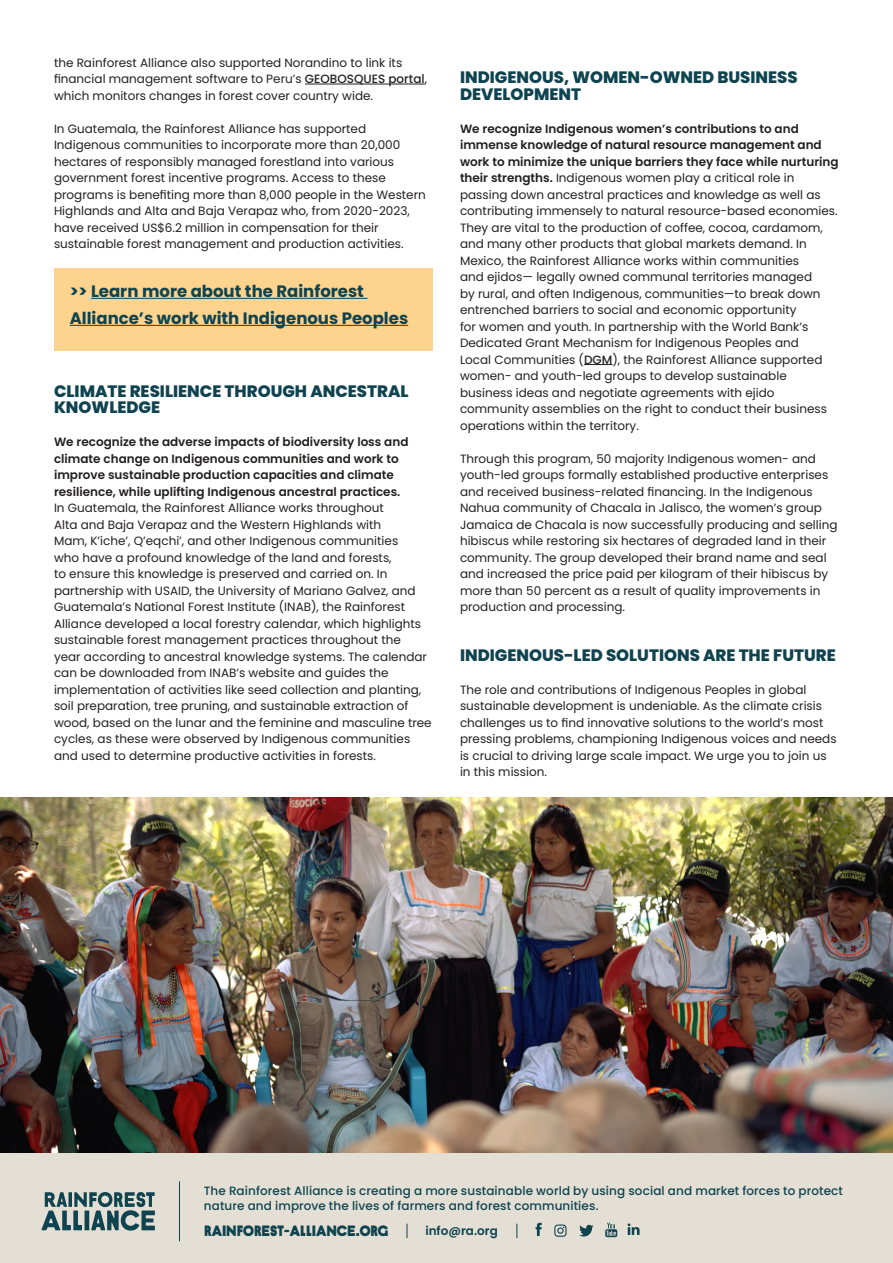
<style>
.page{position:relative;width:893px;height:1263px;background:#fff}
.page>*{position:absolute;margin:0;border:0;box-sizing:border-box;transform-origin:0 0}
.Section_Header{font:800 16.5px/16.5px "Poppins";color:#0f434f}
.t1{font:700 16.5px/27px "Poppins";color:#0f434f}
.t2{font:900 15px "Krana Alliance";color:#0f434f}
.Body_text{font:12px/16.5px "Poppins";color:#231f20}
.t3{font:500 12px/15px "Poppins";letter-spacing:.01em;color:#0f434f}
.t4{font:600 12px "Poppins";color:#0f434f}
.s1{font-weight:500}
.s2{font-weight:600}
</style>
<div class="page">
<hr style="left:305px;top:84px;width:120px;height:1px;background:#231f20">
<div style="left:0;top:1152px;width:893px;height:111px;background:#e4dfd4"></div>
<svg style="left:41px;top:1192px;width:114px;height:38px"></svg>
<hr style="left:179px;top:1181px;width:1px;height:60px;background:#0f434f">
<svg style="left:407px;top:1224px;width:1px;height:14px"></svg>
<svg style="left:516px;top:1224px;width:1px;height:14px"></svg>
<svg style="left:536px;top:1223px;width:6px;height:13px"></svg>
<svg style="left:579px;top:1225px;width:14px;height:11px"></svg>
<svg style="left:554px;top:1224px;width:13px;height:13px"></svg>
<svg style="left:628px;top:1223px;width:12px;height:12px"></svg>
<svg style="left:605px;top:1223px;width:12px;height:14px"></svg>
<svg style="left:584px;top:364px;width:28px;height:1px"></svg>
<img style="left:0;top:797px;width:893px;height:355px">
<div style="left:54px;top:268px;width:379px;height:83px;background:#fed38d"></div>
<hr style="left:91px;top:298px;width:276px;height:1px;background:#0f434f">
<hr style="left:70px;top:325px;width:338px;height:1px;background:#0f434f">
<p class="Body_text" style="left:54px;top:54px;width:375px">the Rainforest Alliance also supported Norandino to link its financial management software to Peru’s <span class="s1">GEOBOSQUES portal</span>, which monitors changes in forest cover country wide.</p>
<p class="Body_text" style="left:54px;top:120px;width:373px">In Guatemala, the Rainforest Alliance has supported Indigenous communities to incorporate more than 20,000 hectares of responsibly managed forestland into various government forest incentive programs. Access to these programs is benefiting more than 8,000 people in the Western Highlands and Alta and Baja Verapaz who, from 2020-2023, have received US$6.2 million in compensation for their sustainable forest management and production activities.</p>
<p class="t1" style="left:70px;top:278px;width:340px">&gt;&gt; Learn more about the Rainforest<br>Alliance’s work with Indigenous Peoples</p>
<p class="Section_Header" style="left:54px;top:383px;width:356px">CLIMATE RESILIENCE THROUGH ANCESTRAL<br>KNOWLEDGE</p>
<p class="Body_text" style="left:54px;top:434px;width:379px"><span class="s2">We recognize the adverse impacts of biodiversity loss and climate change on Indigenous communities and work to improve sustainable production capacities and climate resilience, while uplifting Indigenous ancestral practices.<br></span>In Guatemala, the Rainforest Alliance works throughout<br>Alta and Baja Verapaz and the Western Highlands with<br>Mam, K’iche’, Q’eqchi’, and other Indigenous communities<br>who have a profound knowledge of the land and forests,<br>to ensure this knowledge is preserved and carried on. In partnership with USAID, the University of Mariano Galvez, and Guatemala’s National Forest Institute (INAB), the Rainforest Alliance developed a local forestry calendar, which highlights sustainable forest management practices throughout the<br>year according to ancestral knowledge systems. The calendar can be downloaded from INAB’s website and guides the implementation of activities like seed collection and planting, soil preparation, tree pruning, and sustainable extraction of wood, based on the lunar and the feminine and masculine tree cycles, as these were observed by Indigenous communities and used to determine productive activities in forests.</p>
<p class="Section_Header" style="left:460px;top:69px;width:339px">INDIGENOUS, WOMEN-OWNED BUSINESS<br>DEVELOPMENT</p>
<p class="Body_text" style="left:460px;top:120px;width:380px"><span class="s2">We recognize Indigenous women’s contributions to and immense knowledge of natural resource management and work to minimize the unique barriers they face while nurturing their strengths.</span> Indigenous women play a critical role in passing down ancestral practices and knowledge as well as contributing immensely to natural resource-based economies.<br>They are vital to the production of coffee, cocoa, cardamom, and many other products that global markets demand. In Mexico, the Rainforest Alliance works within communities<br>and ejidos— legally owned communal territories managed<br>by rural, and often Indigenous, communities—to break down entrenched barriers to social and economic opportunity<br>for women and youth. In partnership with the World Bank’s Dedicated Grant Mechanism for Indigenous Peoples and<br>Local Communities (<span class="s1">DGM</span>), the Rainforest Alliance supported women- and youth-led groups to develop sustainable business ideas and negotiate agreements with ejido community assemblies on the right to conduct their business operations within the territory.</p>
<p class="Body_text" style="left:460px;top:450px;width:379px">Through this program, 50 majority Indigenous women- and youth-led groups formally established productive enterprises and received business-related financing. In the Indigenous Nahua community of Chacala in Jalisco, the women’s group Jamaica de Chacala is now successfully producing and selling hibiscus while restoring six hectares of degraded land in their community. The group developed their brand name and seal and increased the price paid per kilogram of their hibiscus by more than 50 percent as a result of quality improvements in production and processing.</p>
<p class="Section_Header" style="left:460px;top:647px;width:377px">INDIGENOUS-LED SOLUTIONS ARE THE FUTURE</p>
<p class="Body_text" style="left:460px;top:681px;width:378px">The role and contributions of Indigenous Peoples in global sustainable development is undeniable. As the climate crisis challenges us to find innovative solutions to the world’s most pressing problems, championing Indigenous voices and needs is crucial to driving large scale impact. We urge you to join us in this mission.</p>
<p class="t3" style="left:204px;top:1183px;width:641px">The Rainforest Alliance is creating a more sustainable world by using social and market forces to protect nature and improve the lives of farmers and forest communities.</p>
<p class="t2" style="left:204px;top:1221px;width:186px">RAINFOREST-ALLIANCE.ORG</p>
<p class="t4" style="left:425px;top:1223px;width:74px">info@ra.org</p>
</div>
